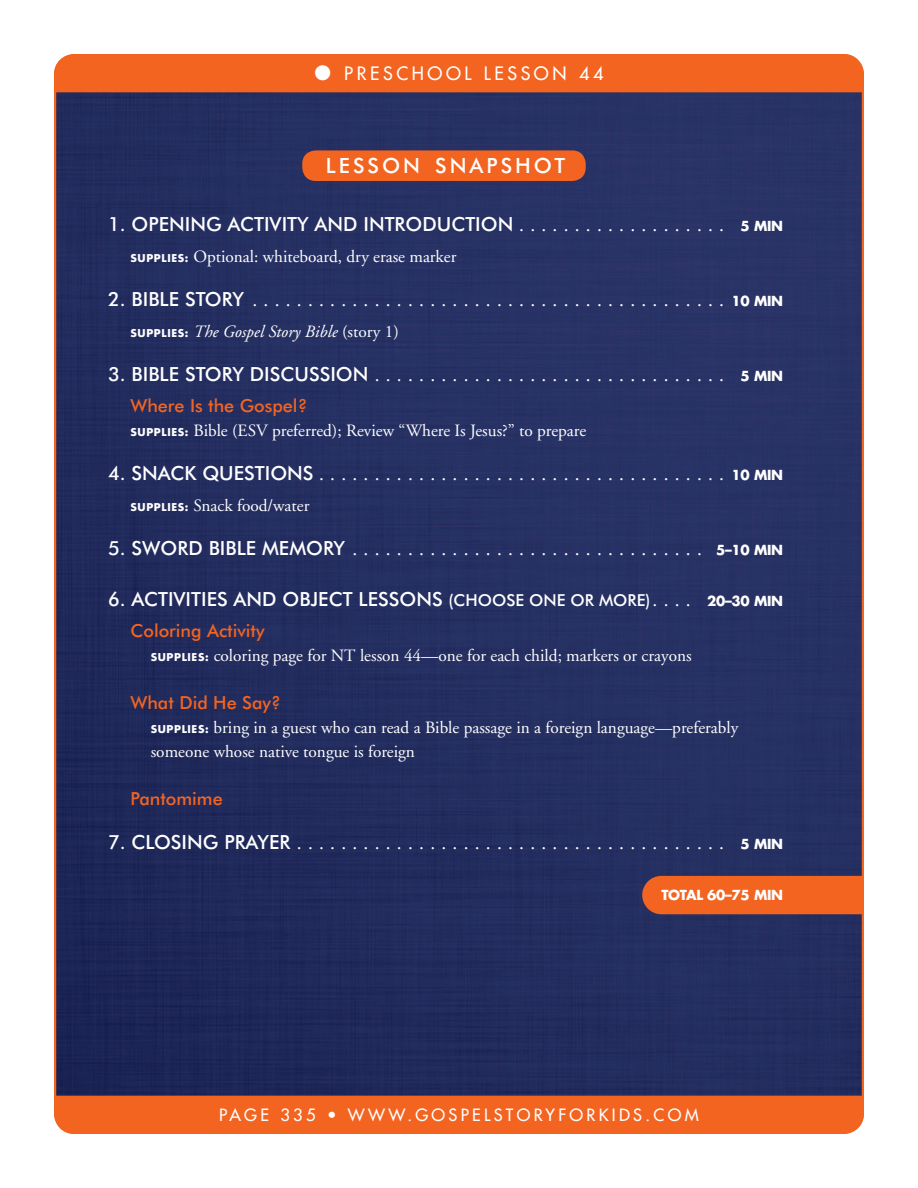
<style>
.page{position:relative;width:918px;height:1188px;background:#fff}
.page>*{position:absolute;margin:0;border:0;box-sizing:border-box;transform-origin:0 0}
.HEAD{font:500 21px "Futura BT";letter-spacing:.145em;color:#fff}
.LS_Subhead{font:19.5px "Adobe Garamond";color:#fff}
.LS_Subhead-2{font:500 19.5px "Futura BT";color:#fff}
.LS_Subhead_2{font:500 18px "Futura BT";color:#f36421}
.SUB_2{font:500 18px "Futura BT";color:#f36421}
.t1{font:18px "Futura";letter-spacing:.2em;color:#fff}
.LS_Copy{font:17.25px "Adobe Garamond";color:#fff}
.SUB_3__Supplies{font:17.25px/24px "Adobe Garamond";color:#fff}
.LS_Supply_List_Inden{font:17.25px "Adobe Garamond";color:#fff}
.LS_Copy-2{font:italic 17.25px "Adobe Garamond";color:#fff}
.t2{font:16.5px "Futura";letter-spacing:.2em;color:#fff}
.LS_Total_Mins{font:700 13.5px "Futura";letter-spacing:-.02em;color:#fff}
.s1{font-family:"Adobe Garamond";font-weight:400}
.s2{font-family:"Futura";font-weight:700;font-size:13.5px}
.s3{font-family:"Futura";font-weight:700;font-size:10.5px}
.s4{font-family:"Futura BT";font-weight:500}
.s5{font-family:"Futura";font-weight:700;font-style:normal;font-size:10.5px}
.s6{font-style:normal}
.s7{font-size:16.5px}
</style>
<div class="page">
<img style="left:57px;top:92px;width:804px;height:1004px">
<div style="left:54px;top:54px;width:810px;height:38px;background:#f36421"></div>
<div style="left:642px;top:876px;width:222px;height:38px;background:#f36421"></div>
<div style="left:302px;top:150px;width:284px;height:31px;background:#f36421;border-radius:14px"></div>
<div style="left:54px;top:1096px;width:810px;height:38px;background:#f36421"></div>
<p class="t1" style="left:315px;top:62px;width:290px">● PRESCHOOL LESSON 44</p>
<p class="HEAD" style="left:326px;top:153px;width:241px">LESSON SNAPSHOT</p>
<p class="LS_Subhead-2" style="left:108px;top:212px;width:677px">1. OPENING ACTIVITY AND INTRODUCTION <span class="s1">. . . . . . . . . . . . . . . . . . .</span> <span class="s2">5 MIN</span></p>
<p class="LS_Copy" style="left:130px;top:247px;width:327px"><span class="s3">SUPPLIES:</span> Optional: whiteboard, dry erase marker</p>
<p class="LS_Subhead" style="left:108px;top:290px;width:677px"><span class="s4">2. BIBLE STORY</span> ........................................... <span class="s2">10 MIN</span></p>
<p class="LS_Copy-2" style="left:130px;top:322px;width:270px"><span class="s5">SUPPLIES:</span> The Gospel Story Bible <span class="s6">(story 1)</span></p>
<p class="LS_Subhead" style="left:108px;top:365px;width:677px"><span class="s4">3. BIBLE STORY DISCUSSION</span>................................ <span class="s2">5 MIN</span></p>
<p class="LS_Subhead_2" style="left:130px;top:395px;width:178px">Where Is the Gospel?</p>
<p class="LS_Copy" style="left:130px;top:421px;width:457px"><span class="s3">SUPPLIES:</span> Bible (ESV preferred); Review “Where Is Jesus?” to prepare</p>
<p class="LS_Subhead" style="left:108px;top:464px;width:677px"><span class="s4">4. SNACK QUESTIONS</span>..................................... <span class="s2">10 MIN</span></p>
<p class="LS_Copy" style="left:130px;top:496px;width:180px"><span class="s3">SUPPLIES:</span> Snack food/water</p>
<p class="LS_Subhead" style="left:108px;top:539px;width:677px"><span class="s4">5. SWORD BIBLE MEMORY</span>................................ <span class="s2">5–10 MIN</span></p>
<p class="LS_Subhead-2" style="left:108px;top:587px;width:677px">6. ACTIVITIES AND OBJECT LESSONS <span class="s7">(CHOOSE ONE OR MORE)</span><span class="s1">. . . .</span> <span class="s2">20–30 MIN</span></p>
<p class="LS_Subhead_2" style="left:130px;top:620px;width:136px">Coloring Activity</p>
<p class="LS_Supply_List_Inden" style="left:151px;top:646px;width:542px"><span class="s3">SUPPLIES:</span> coloring page for NT lesson 44—one for each child; markers or crayons</p>
<p class="SUB_2" style="left:130px;top:692px;width:152px">What Did He Say?</p>
<p class="SUB_3__Supplies" style="left:151px;top:716px;width:589px"><span class="s3">SUPPLIES:</span> bring in a guest who can read a Bible passage in a foreign language—preferably someone whose native tongue is foreign</p>
<p class="SUB_2" style="left:130px;top:788px;width:94px">Pantomime</p>
<p class="LS_Subhead" style="left:108px;top:833px;width:677px"><span class="s4">7. CLOSING PRAYER</span>....................................... <span class="s2">5 MIN</span></p>
<p class="LS_Total_Mins" style="left:661px;top:886px;width:123px">TOTAL 60–75 MIN</p>
<p class="t2" style="left:219px;top:1105px;width:481px">PAGE 335 • WWW.GOSPELSTORYFORKIDS.COM</p>
</div>
